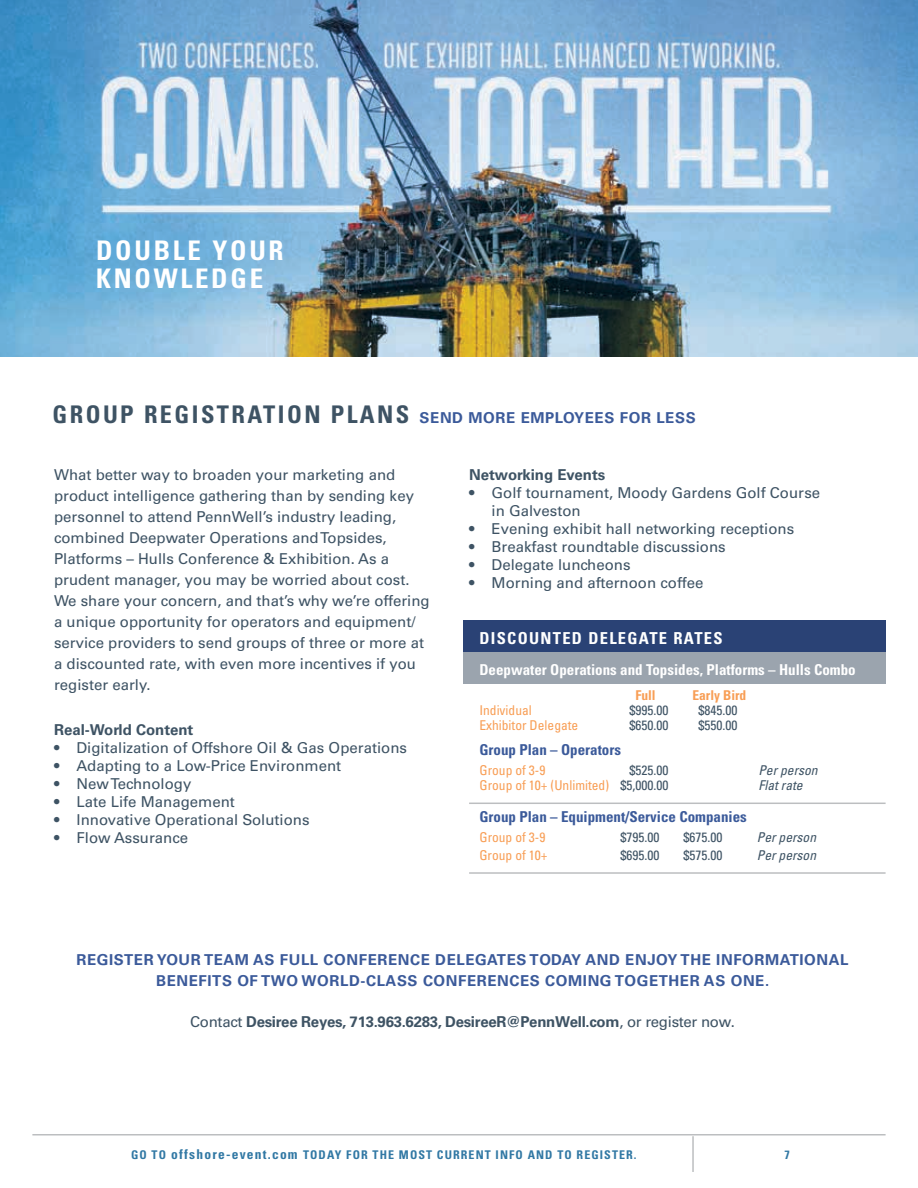
<style>
.page{position:relative;width:918px;height:1188px;background:#fff}
.page>*{position:absolute;margin:0;border:0;box-sizing:border-box;transform-origin:0 0}
.t1{font:700 condensed 27px/28.5px "Univers LT Std";letter-spacing:.1em;color:#fff}
.t2{font:700 condensed 16.5px "Univers LT Std";letter-spacing:.08em;color:#fff}
.t3{font:15px/21px "Univers LT Std";color:#3e5364}
.t4{font:700 15px/21px "Univers LT Std";letter-spacing:.04em;color:#3b5a9a;text-align:center}
.t5{font:700 15px "Univers LT Std";letter-spacing:-.02em;color:#3e5364}
.t6{font:700 condensed 15px "Univers LT Std";color:#3b5a9a}
.t7{font:700 condensed 15px "Univers LT Std";color:#fff}
.t8{font:700 15px "Univers LT Std";color:#3e5364}
.t9{font:condensed 13.5px "Univers LT Std";color:#f89e55}
.t10{font:condensed 13.5px "Univers LT Std";color:#3e5364}
.t11{font:italic condensed 13.5px "Univers LT Std";color:#3e5364}
.t12{font:700 condensed 13.5px "Univers LT Std";color:#f89e55}
.t13{font:700 condensed 12px "Univers LT Std";letter-spacing:.09em;color:#3178a4}
.s1{font-stretch:condensed;font-size:24.3px;color:#3e5364}
.s2{color:#3e5364}
.s3{font-weight:400}
.s4{font-size:13.5px}
</style>
<div class="page">
<hr style="left:692px;top:1136px;width:2px;height:36px;background:#bcbec0">
<hr style="left:32px;top:1134px;width:854px;height:2px;background:#bcbec0">
<img style="left:0;top:0;width:918px;height:356px">
<div style="left:463px;top:621px;width:423px;height:31px;background:#2a4275"></div>
<div style="left:463px;top:652px;width:423px;height:31px;background:#9ba4ae"></div>
<hr style="left:469px;top:803px;width:417px;height:1px;background:#bcbec0">
<hr style="left:469px;top:872px;width:417px;height:2px;background:#bcbec0">
<h1 class="t1" style="left:96px;top:236px;width:189px">DOUBLE YOUR<br>KNOWLEDGE</h1>
<p class="t4" style="left:53px;top:407px;width:645px"><span class="s1">GROUP REGISTRATION PLANS</span> SEND MORE EMPLOYEES FOR LESS</p>
<p class="t3" style="left:54px;top:464px;width:377px">What better way to broaden your marketing and product intelligence gathering than by sending key personnel to attend PennWell’s industry leading, combined Deepwater Operations and Topsides, Platforms – Hulls Conference &amp; Exhibition. As a prudent manager, you may be worried about cost.<br>We share your concern, and that’s why we’re offering a unique opportunity for operators and equipment/ service providers to send groups of three or more at a discounted rate, with even more incentives if you register early.</p>
<p class="t8" style="left:54px;top:721px;width:141px">Real-World Content</p>
<p class="t3" style="left:54px;top:738px;width:355px">• Digitalization of Offshore Oil &amp; Gas Operations</p>
<p class="t3" style="left:54px;top:756px;width:289px">• Adapting to a Low-Price Environment</p>
<p class="t3" style="left:54px;top:774px;width:139px">• New Technology</p>
<p class="t3" style="left:54px;top:792px;width:182px">• Late Life Management</p>
<p class="t3" style="left:54px;top:810px;width:257px">• Innovative Operational Solutions</p>
<p class="t3" style="left:54px;top:828px;width:136px">• Flow Assurance</p>
<p class="t8" style="left:469px;top:466px;width:138px">Networking Events</p>
<p class="t3" style="left:492px;top:483px;width:330px;line-height:18px;text-indent:-22px">• Golf tournament, Moody Gardens Golf Course in Galveston</p>
<p class="t3" style="left:469px;top:518px;width:327px">• Evening exhibit hall networking receptions</p>
<p class="t3" style="left:469px;top:536px;width:258px">• Breakfast roundtable discussions</p>
<p class="t3" style="left:469px;top:554px;width:163px">• Delegate luncheons</p>
<p class="t3" style="left:469px;top:572px;width:236px">• Morning and afternoon coffee</p>
<p class="t2" style="left:479px;top:628px;width:245px">DISCOUNTED DELEGATE RATES</p>
<p class="t7" style="left:479px;top:661px;width:378px">Deepwater Operations and Topsides, Platforms – Hulls Combo</p>
<p class="t12" style="left:635px;top:687px;width:22px">Full</p>
<p class="t12" style="left:692px;top:687px;width:55px">Early Bird</p>
<p class="t9" style="left:479px;top:702px;width:54px">Individual</p>
<p class="t10" style="left:629px;top:702px;width:40px">$995.00</p>
<p class="t10" style="left:698px;top:702px;width:40px">$845.00</p>
<p class="t9" style="left:479px;top:717px;width:100px">Exhibitor Delegate</p>
<p class="t10" style="left:629px;top:717px;width:40px">$650.00</p>
<p class="t10" style="left:698px;top:717px;width:40px">$550.00</p>
<p class="t6" style="left:479px;top:740px;width:143px">Group Plan – Operators</p>
<p class="t9" style="left:479px;top:762px;width:67px">Group of 3-9</p>
<p class="t10" style="left:629px;top:762px;width:40px">$525.00</p>
<p class="t11" style="left:758px;top:762px;width:61px">Per person</p>
<p class="t9" style="left:479px;top:777px;width:190px">Group of 10+ (Unlimited) <span class="s2">$5,000.00</span></p>
<p class="t11" style="left:758px;top:777px;width:46px">Flat rate</p>
<p class="t6" style="left:479px;top:807px;width:269px">Group Plan – Equipment/Service Companies</p>
<p class="t9" style="left:479px;top:829px;width:67px">Group of 3-9</p>
<p class="t10" style="left:620px;top:829px;width:40px">$795.00</p>
<p class="t10" style="left:683px;top:829px;width:40px">$675.00</p>
<p class="t11" style="left:757px;top:829px;width:61px">Per person</p>
<p class="t9" style="left:479px;top:847px;width:70px">Group of 10+</p>
<p class="t10" style="left:620px;top:847px;width:40px">$695.00</p>
<p class="t10" style="left:683px;top:847px;width:40px">$575.00</p>
<p class="t11" style="left:757px;top:847px;width:61px">Per person</p>
<p class="t4" style="left:76px;top:949px;width:774px">REGISTER YOUR TEAM AS FULL CONFERENCE DELEGATES TODAY AND ENJOY THE INFORMATIONAL<br>BENEFITS OF TWO WORLD-CLASS CONFERENCES COMING TOGETHER AS ONE.</p>
<p class="t5" style="left:190px;top:1013px;width:546px"><span class="s3">Contact</span> Desiree Reyes, 713.963.6283, DesireeR@PennWell.com<span class="s3">, or register now.</span></p>
<p class="t13" style="left:131px;top:1147px;width:507px">GO TO <span class="s4">offshore-event.com</span> TODAY FOR THE MOST CURRENT INFO AND TO REGISTER.</p>
<p class="t13" style="left:785px;top:1147px;width:7px">7</p>
</div>
